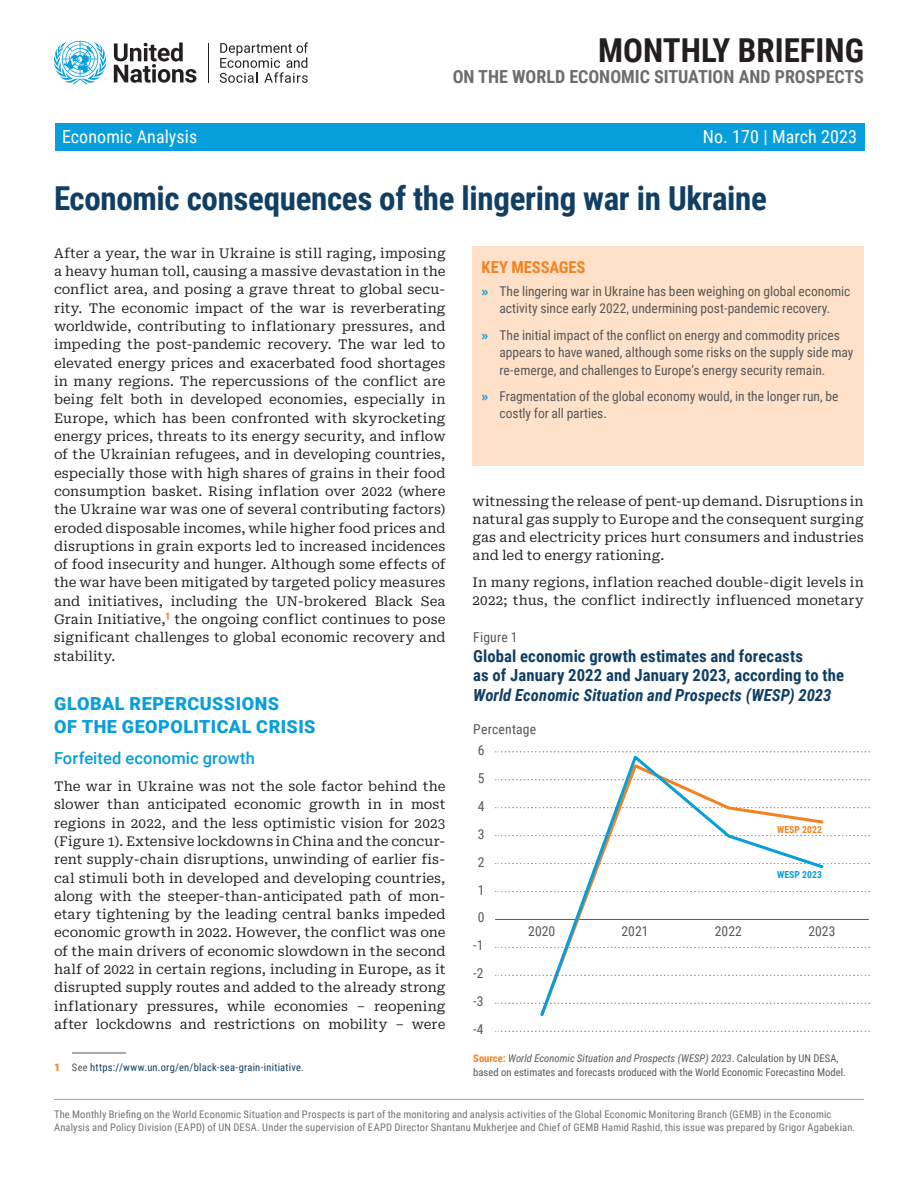
<style>
.page{position:relative;width:918px;height:1188px;background:#fff}
.page>*{position:absolute;margin:0;border:0;box-sizing:border-box;transform-origin:0 0}
.t1{font:700 33px "Roboto Condensed";letter-spacing:-.01em;color:#113f64}
.t2{font:700 33px "Roboto Condensed";color:#231f20}
.t3{font:900 18px/22.8px "Roboto";letter-spacing:.025em;color:#069edb}
.t4{font:700 18px "Roboto Condensed";color:#6c6d70}
.t5{font:18px "Roboto Condensed";letter-spacing:.005em;color:#fff}
.t6{font:700 16.65px/19.8px "Roboto Condensed";letter-spacing:.005em;color:#113f64}
.t7{font:italic 700 16.65px "Roboto Condensed";letter-spacing:.005em;color:#113f64}
.t8{font:500 16.5px "Roboto";letter-spacing:.005em;color:#069edb}
.t9{font:700 16.5px "Roboto Condensed";letter-spacing:-.005em;color:#f58220}
.t10{font:13.65px "Roboto Condensed";letter-spacing:.01em;color:#57585a}
.t11{font:13.5px/18.3px "Roboto Serif";letter-spacing:.005em;color:#231f20;text-align:justify}
.t12{font:13.5px/17.4px "Roboto Condensed";color:#57585a}
.t13{font:10.65px/13.6px "Roboto Condensed";color:#57585a}
.t14{font:10.5px/13.5px "Roboto Condensed";letter-spacing:.015em;color:#717275}
.t15{font:10.5px "Roboto Condensed";letter-spacing:.02em;color:#113f64}
.t16{font:700 9.75px "Roboto Condensed";color:#069edb}
.t17{font:700 9.75px "Roboto Condensed";color:#f58220}
.s1{font-family:"Roboto";font-weight:900;color:#f58220}
.s2{color:#57585a}
.s3{font-family:"Roboto";font-weight:900;color:#069edb}
.s4{font-weight:700;color:#f58220}
.s5{font-style:italic}
</style>
<div class="page">
<div style="left:55px;top:123px;width:810px;height:28px;background:#069edb"></div>
<hr style="left:54px;top:1099px;width:810px;height:1px;background:#63b3e4">
<div style="left:472px;top:247px;width:392px;height:219px;background:#fee1c8"></div>
<svg style="left:220px;top:42px;width:88px;height:41px"></svg>
<hr style="left:208px;top:43px;width:1px;height:40px;background:#231f20">
<svg style="left:54px;top:40px;width:53px;height:44px"></svg>
<svg style="left:114px;top:43px;width:83px;height:40px"></svg>
<hr style="left:72px;top:1053px;width:54px;height:1px;background:#57585a">
<svg style="left:495px;top:751px;width:375px;height:1px"></svg>
<svg style="left:495px;top:779px;width:375px;height:1px"></svg>
<svg style="left:495px;top:807px;width:375px;height:1px"></svg>
<svg style="left:495px;top:835px;width:375px;height:1px"></svg>
<svg style="left:495px;top:863px;width:375px;height:1px"></svg>
<svg style="left:495px;top:891px;width:375px;height:1px"></svg>
<svg style="left:495px;top:947px;width:375px;height:1px"></svg>
<svg style="left:495px;top:975px;width:375px;height:1px"></svg>
<svg style="left:495px;top:1003px;width:375px;height:1px"></svg>
<svg style="left:495px;top:1031px;width:375px;height:1px"></svg>
<hr style="left:495px;top:919px;width:374px;height:1px;background:#57585a">
<svg style="left:538px;top:752px;width:288px;height:264px"></svg>
<h1 class="t2" style="left:598px;top:27px;width:267px">MONTHLY BRIEFING</h1>
<h2 class="t4" style="left:453px;top:64px;width:413px">ON THE WORLD ECONOMIC SITUATION AND PROSPECTS</h2>
<h2 class="t5" style="left:62px;top:124px;width:137px">Economic Analysis</h2>
<h2 class="t5" style="left:703px;top:124px;width:156px">No. 170 | March 2023</h2>
<h1 class="t1" style="left:54px;top:175px;width:715px">Economic consequences of the lingering war in Ukraine</h1>
<p class="t11" style="left:54px;top:243px;width:393px">After a year, the war in Ukraine is still raging, imposing a heavy human toll, causing a massive devastation in the conflict area, and posing a grave threat to global secu&shy;rity. The economic impact of the war is reverberating worldwide, contributing to inflationary pressures, and impeding the post-pandemic recovery. The war led to elevated energy prices and exacerbated food shortages in many regions. The repercussions of the conflict are being felt both in developed economies, especially in Europe, which has been confronted with skyrocketing energy prices, threats to its energy security, and inflow of the Ukrainian refugees, and in developing countries, especially those with high shares of grains in their food consumption basket. Rising inflation over 2022 (where the Ukraine war was one of several contributing factors) eroded disposable incomes, while higher food prices and disruptions in grain exports led to increased incidences of food insecurity and hunger. Although some effects of the war have been mitigated by targeted policy measures and initiatives, including the UN-brokered Black Sea Grain Initiative,<sup>1</sup> the ongoing conflict continues to pose significant challenges to global economic recovery and stability.</p>
<h2 class="t3" style="left:54px;top:692px;width:263px">GLOBAL REPERCUSSIONS<br>OF THE GEOPOLITICAL CRISIS</h2>
<p class="t8" style="left:54px;top:746px;width:202px">Forfeited economic growth</p>
<p class="t11" style="left:54px;top:776px;width:393px">The war in Ukraine was not the sole factor behind the slower than anticipated economic growth in in most regions in 2022, and the less optimistic vision for 2023 (Figure 1). Extensive lockdowns in China and the concur&shy;rent supply-chain disruptions, unwinding of earlier fis&shy;cal stimuli both in developed and developing countries, along with the steeper-than-anticipated path of mon&shy;etary tightening by the leading central banks impeded economic growth in 2022. However, the conflict was one of the main drivers of economic slowdown in the second half of 2022 in certain regions, including in Europe, as it disrupted supply routes and added to the already strong inflationary pressures, while economies – reopening after lockdowns and restrictions on mobility – were</p>
<p class="t15" style="left:54px;top:1060px;width:251px"><span class="s1">1</span> <span class="s2">See</span> https://www.un.org/en/black-sea-grain-initiative<span class="s2">.</span></p>
<p class="t9" style="left:482px;top:255px;width:105px">KEY MESSAGES</p>
<p class="t12" style="left:481px;top:282px;width:371px;text-align:center"><span class="s3">»</span> The lingering war in Ukraine has been weighing on global economic activity since early 2022, undermining post-pandemic recovery.</p>
<p class="t12" style="left:499px;top:326px;width:356px;text-indent:-18px"><span class="s3">»</span> The initial impact of the conflict on energy and commodity prices appears to have waned, although some risks on the supply side may re-emerge, and challenges to Europe’s energy security remain.</p>
<p class="t12" style="left:499px;top:387px;width:341px;text-indent:-18px"><span class="s3">»</span> Fragmentation of the global economy would, in the longer run, be costly for all parties.</p>
<p class="t11" style="left:472px;top:491px;width:393px">witnessing the release of pent-up demand. Disruptions in natural gas supply to Europe and the consequent surging gas and electricity prices hurt consumers and industries and led to energy rationing.</p>
<p class="t11" style="left:472px;top:572px;width:393px">In many regions, inflation reached double-digit levels in<br>2022; thus, the conflict indirectly influenced monetary</p>
<p class="t10" style="left:473px;top:627px;width:46px">Figure 1</p>
<p class="t6" style="left:473px;top:645px;width:372px">Global economic growth estimates and forecasts<br>as of January 2022 and January 2023, according to the</p>
<p class="t7" style="left:473px;top:683px;width:360px">World Economic Situation and Prospects (WESP) 2023</p>
<p class="t10" style="left:473px;top:719px;width:64px">Percentage</p>
<p class="t10" style="left:478px;top:740px;width:8px">6</p>
<p class="t10" style="left:478px;top:768px;width:8px">5</p>
<p class="t10" style="left:478px;top:796px;width:8px">4</p>
<p class="t10" style="left:478px;top:824px;width:8px">3</p>
<p class="t10" style="left:478px;top:852px;width:8px">2</p>
<p class="t10" style="left:478px;top:880px;width:8px">1</p>
<p class="t10" style="left:478px;top:908px;width:8px">0</p>
<p class="t10" style="left:473px;top:936px;width:12px">-1</p>
<p class="t10" style="left:473px;top:964px;width:12px">-2</p>
<p class="t10" style="left:473px;top:992px;width:12px">-3</p>
<p class="t10" style="left:473px;top:1020px;width:12px">-4</p>
<p class="t17" style="left:777px;top:823px;width:46px">WESP 2022</p>
<p class="t16" style="left:777px;top:868px;width:46px">WESP 2023</p>
<p class="t10" style="left:528px;top:921px;width:28px">2020</p>
<p class="t10" style="left:622px;top:921px;width:28px">2021</p>
<p class="t10" style="left:715px;top:921px;width:28px">2022</p>
<p class="t10" style="left:808px;top:921px;width:28px">2023</p>
<p class="t13" style="left:473px;top:1051px;width:374px"><span class="s4">Source:</span> <span class="s5">World Economic Situation and Prospects (WESP) 2023</span>. Calculation by UN DESA, based on estimates and forecasts produced with the World Economic Forecasting Model.</p>
<p class="t14" style="left:54px;top:1107px;width:803px">The Monthly Briefing on the World Economic Situation and Prospects is part of the monitoring and analysis activities of the Global Economic Monitoring Branch (GEMB) in the Economic<br>Analysis and Policy Division (EAPD) of UN DESA. Under the supervision of EAPD Director Shantanu Mukherjee and Chief of GEMB Hamid Rashid, this issue was prepared by Grigor Agabekian.</p>
</div>
